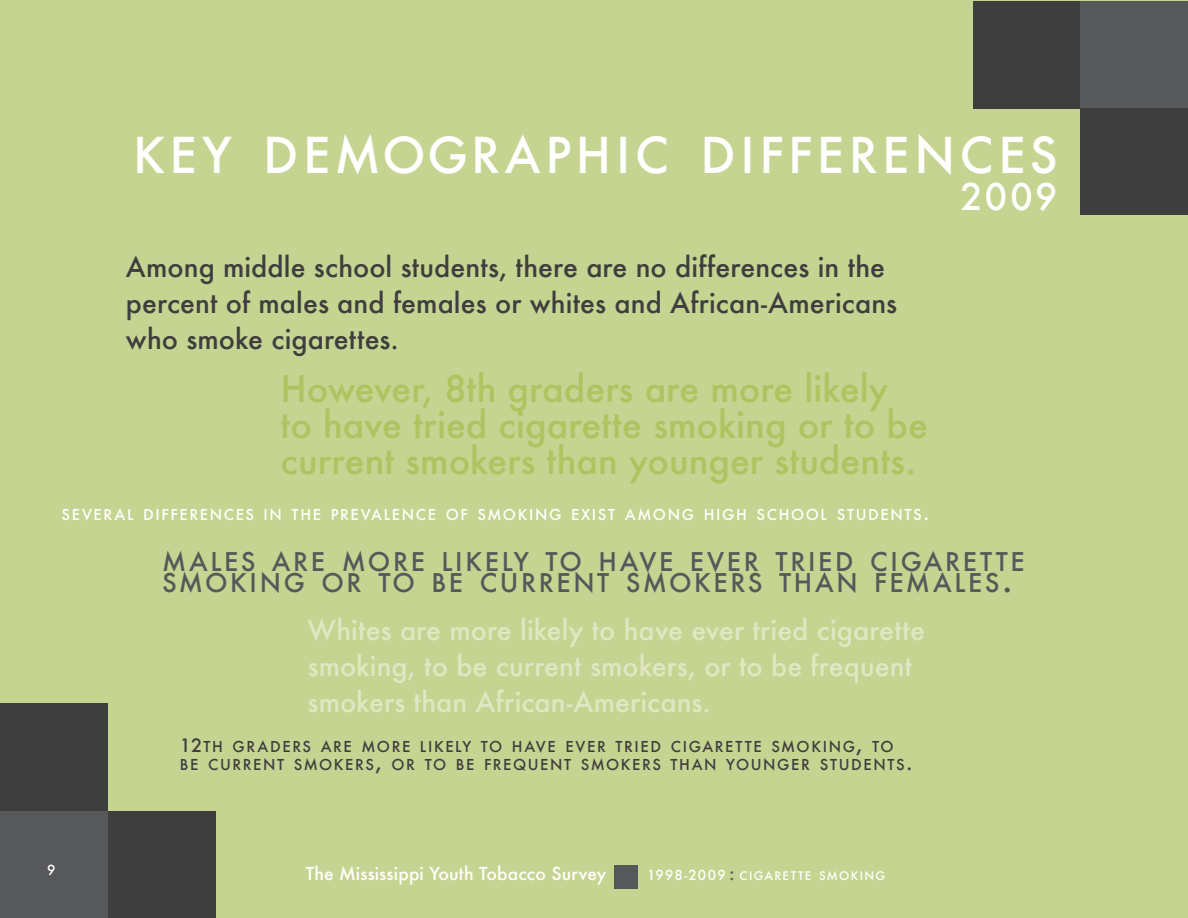
<style>
.page{position:relative;width:1188px;height:918px;background:#c6d491}
.page>*{position:absolute;margin:0;border:0;box-sizing:border-box;transform-origin:0 0}
.t1{font:500 48.3px "Futura";letter-spacing:.095em;color:#fff}
.t2{font:500 36px "Futura";color:#afc361}
.t3{font:500 36px "Futura";color:#fff}
.t4{font:500 27px/36px "Futura";letter-spacing:.005em;color:#3e3e3f}
.t5{font:500 27px "Futura";letter-spacing:.005em;color:#e0e7c3}
.t6{font:500 25.2px/21px "Futura";letter-spacing:.105em;color:#57585a}
.t7{font:500 18px "Futura";color:#57585a}
.t8{font:500 17.55px "Futura";letter-spacing:.005em;color:#fff}
.t9{font:500 14.7px "Futura";letter-spacing:.11em;color:#3e3e3f}
.t10{font:500 14.7px "Futura";letter-spacing:.11em;color:#fff}
.t11{font:500 13.65px "Futura";color:#fff}
.t12{font:500 13.5px "Futura";letter-spacing:.08em;color:#fff}
.t13{font:500 11.55px "Futura";letter-spacing:.115em;color:#fff}
.s1{font-size:21px}
.s2{font-size:36px}
.s3{font-size:18px}
</style>
<div class="page">
<div style="left:108px;top:812px;width:108px;height:106px;background:#3e3e3f"></div>
<div style="left:0;top:810px;width:108px;height:108px;background:#57585a"></div>
<div style="left:1px;top:704px;width:107px;height:108px;background:#3e3e3f"></div>
<div style="left:974px;top:1px;width:108px;height:108px;background:#3e3e3f"></div>
<div style="left:1080px;top:1px;width:108px;height:108px;background:#57585a"></div>
<div style="left:1080px;top:109px;width:108px;height:106px;background:#3e3e3f"></div>
<div style="left:614px;top:865px;width:24px;height:24px;background:#57585a"></div>
<p class="t1" style="left:133px;top:122px;width:926px">KEY DEMOGRAPHIC DIFFERENCES</p>
<p class="t3" style="left:961px;top:172px;width:98px">2009</p>
<p class="t4" style="left:126px;top:249px;width:773px">Among middle school students, there are no differences in the percent of males and females or whites and African-Americans who smoke cigarettes.</p>
<p class="t2" style="left:280px;top:364px;width:609px">However, 8th graders are more likely</p>
<p class="t2" style="left:280px;top:400px;width:649px">to have tried cigarette smoking or to be</p>
<p class="t2" style="left:280px;top:436px;width:637px">current smokers than younger students.</p>
<p class="t10" style="left:62px;top:505px;width:869px">SEVERAL DIFFERENCES IN THE PREVALENCE OF SMOKING EXIST AMONG HIGH SCHOOL STUDENTS<span class="s1">.</span></p>
<p class="t6" style="left:162px;top:551px;width:864px">MALES ARE MORE LIKELY TO HAVE EVER TRIED CIGARETTE<br>SMOKING OR TO BE CURRENT SMOKERS THAN FEMALES<span class="s2">.</span></p>
<p class="t5" style="left:308px;top:612px;width:619px">Whites are more likely to have ever tried cigarette</p>
<p class="t5" style="left:308px;top:648px;width:606px">smoking, to be current smokers, or to be frequent</p>
<p class="t5" style="left:308px;top:684px;width:405px">smokers than African-Americans.</p>
<p class="t9" style="left:180px;top:737px;width:715px"><span class="s3">12</span>TH GRADERS ARE MORE LIKELY TO HAVE EVER TRIED CIGARETTE SMOKING<span class="s1">,</span> TO</p>
<p class="t9" style="left:180px;top:755px;width:734px">BE CURRENT SMOKERS<span class="s1">,</span> OR TO BE FREQUENT SMOKERS THAN YOUNGER STUDENTS<span class="s1">.</span></p>
<p class="t11" style="left:47px;top:860px;width:10px">9</p>
<p class="t8" style="left:306px;top:861px;width:302px">The Mississippi Youth Tobacco Survey</p>
<p class="t12" style="left:647px;top:866px;width:80px">1998-2009</p>
<p class="t7" style="left:729px;top:861px;width:7px">:</p>
<p class="t13" style="left:740px;top:868px;width:147px">CIGARETTE SMOKING</p>
</div>
